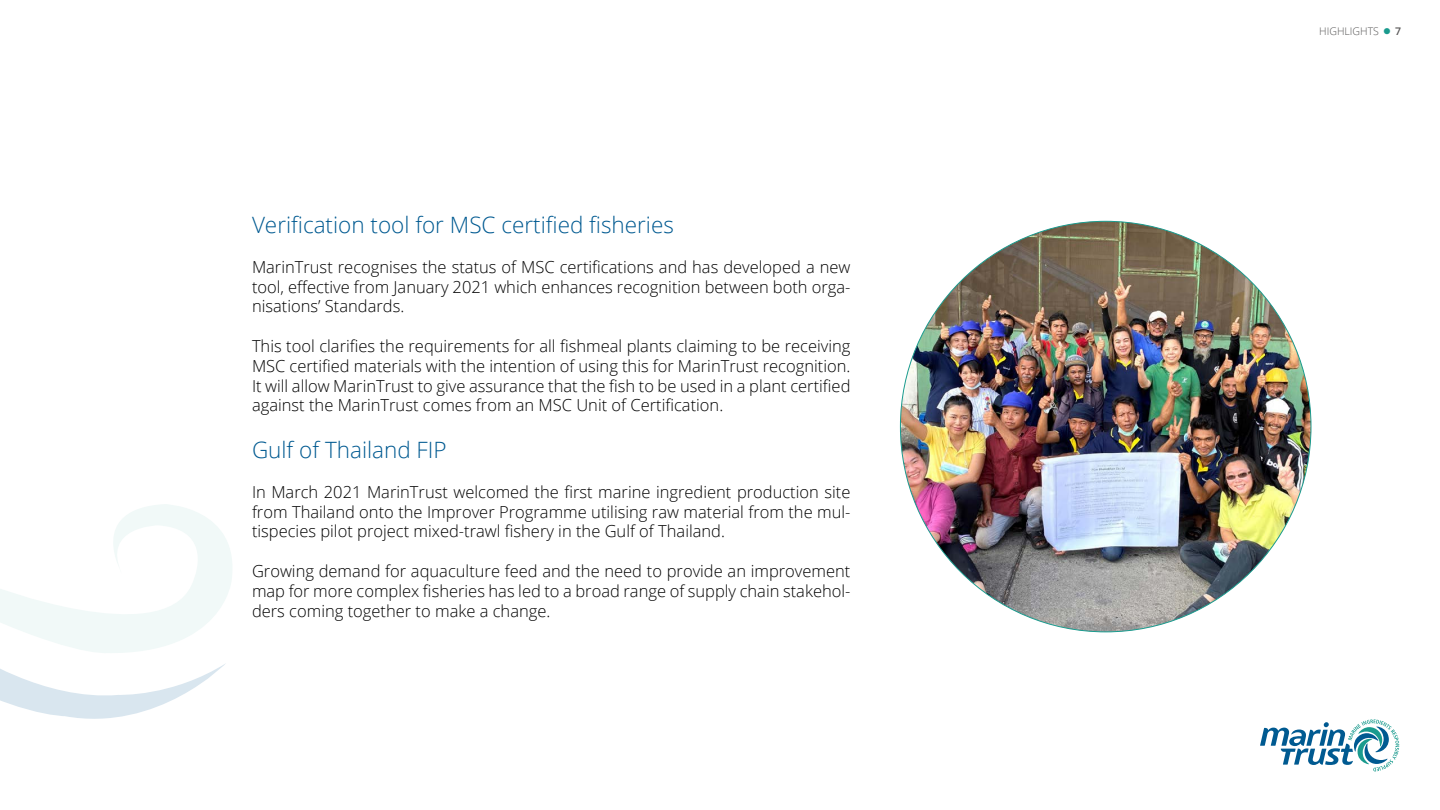
<style>
.page{position:relative;width:1440px;height:810px;background:#fff}
.page>*{position:absolute;margin:0;border:0;box-sizing:border-box;transform-origin:0 0}
.t1{font:300 22.5px "Open Sans";color:#005a91}
.t2{font:300 16.5px/19.8px "Open Sans";color:#000;text-align:justify}
.t3{font:300 10.5px "Open Sans";color:#575656}
.s1{color:#1a9b8e}
.s2{font-weight:600}
</style>
<div class="page">
<svg style="left:1260px;top:719px;width:139px;height:52px"></svg>
<img style="left:900px;top:221px;width:411px;height:411px;border-radius:205px">
<svg style="left:0;top:504px;width:232px;height:215px"></svg>
<h1 class="t1" style="left:252px;top:210px;width:423px">Verification tool for MSC certified fisheries</h1>
<p class="t2" style="left:252px;top:256px;width:600px">MarinTrust recognises the status of MSC certifications and has developed a new tool, effective from January 2021 which enhances recognition between both orga&shy;nisations’ Standards.</p>
<p class="t2" style="left:252px;top:336px;width:600px">This tool clarifies the requirements for all fishmeal plants claiming to be receiving MSC certified materials with the intention of using this for MarinTrust recognition.<br>It will allow MarinTrust to give assurance that the fish to be used in a plant certified against the MarinTrust comes from an MSC Unit of Certification.</p>
<h1 class="t1" style="left:252px;top:435px;width:196px">Gulf of Thailand FIP</h1>
<p class="t2" style="left:252px;top:481px;width:600px">In March 2021 MarinTrust welcomed the first marine ingredient production site from Thailand onto the Improver Programme utilising raw material from the mul&shy;tispecies pilot project mixed-trawl fishery in the Gulf of Thailand.</p>
<p class="t2" style="left:252px;top:561px;width:600px">Growing demand for aquaculture feed and the need to provide an improvement map for more complex fisheries has led to a broad range of supply chain stakehol&shy;ders coming together to make a change.</p>
<p class="t3" style="left:1319px;top:24px;width:83px">HIGHLIGHTS <span class="s1">●</span> <span class="s2">7</span></p>
</div>
